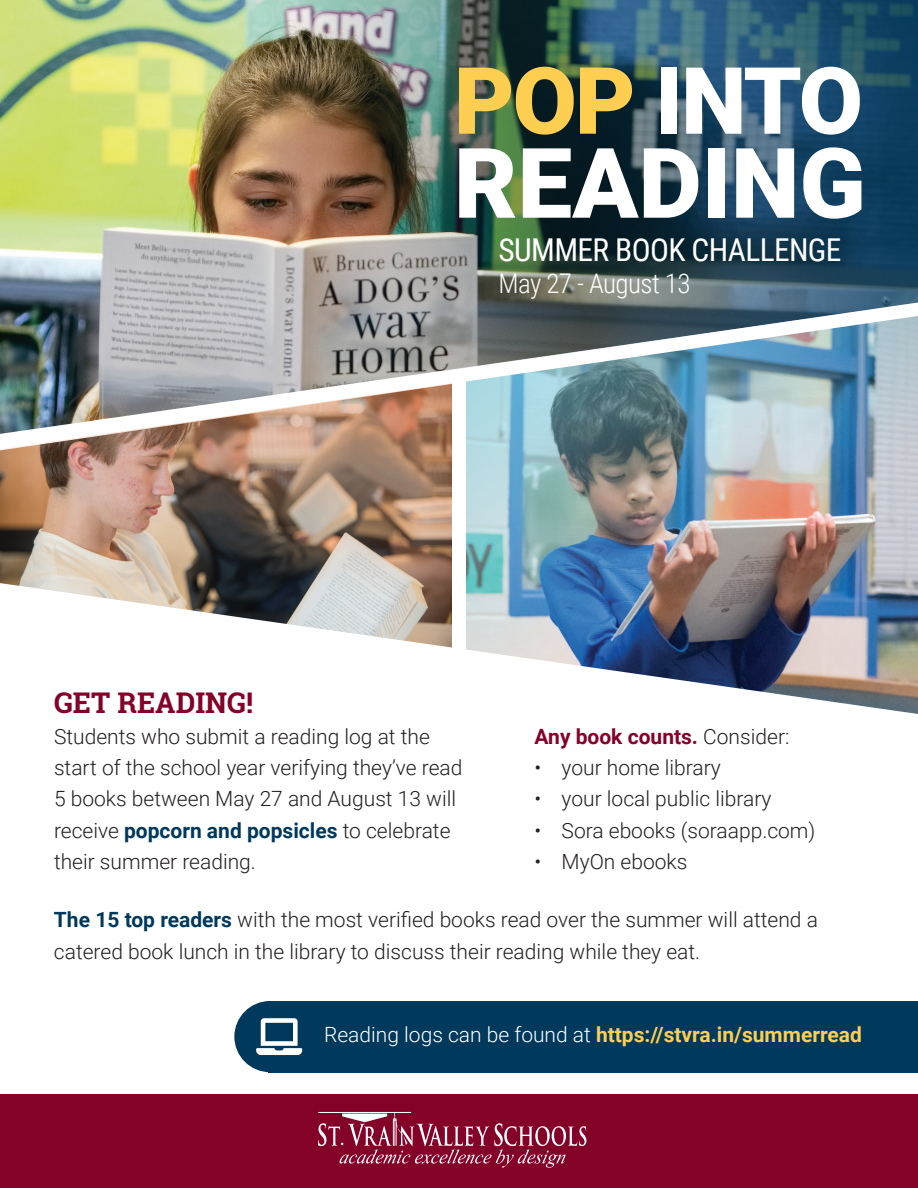
<style>
.page{position:relative;width:918px;height:1188px;background:#fff}
.page>*{position:absolute;margin:0;border:0;box-sizing:border-box;transform-origin:0 0}
.t1{font:900 97.5px "Roboto";color:#fff}
.t2{font:900 93px "Roboto";letter-spacing:-.02em;color:#fff}
.t3{font:31.5px "Roboto Condensed";letter-spacing:-.02em;color:#fff}
.t4{font:700 28.5px "Roboto Slab";color:#840128}
.t5{font:300 27px "Roboto Condensed";letter-spacing:-.02em;color:#fff}
.t6{font:300 21px/31.2px "Roboto";color:#231f20}
.t7{font:700 21px "Roboto";color:#fece51}
.t8{font:700 21px "Roboto";color:#840128}
.s1{color:#fece51}
.s2{font-weight:700;color:#00395c}
.s3{font-weight:300;color:#231f20}
.s4{font-weight:300;color:#fff}
</style>
<div class="page">
<div style="left:0;top:1094px;width:918px;height:94px;background:#840128"></div>
<hr style="left:318px;top:1112px;width:93px;height:1px;background:#fff">
<svg style="left:318px;top:1113px;width:268px;height:55px"></svg>
<img style="left:0;top:0;width:918px;height:303px">
<img style="left:459px;top:299px;width:459px;height:284px">
<img style="left:0;top:449px;width:452px;height:134px">
<div style="left:452px;top:371px;width:14px;height:362px;background:#fff"></div>
<img style="left:0;top:303px;width:918px;height:146px">
<svg style="left:0;top:583px;width:918px;height:490px"></svg>
<div style="left:269px;top:1001px;width:649px;height:71px;background:#00395c"></div>
<div style="left:234px;top:1001px;width:72px;height:71px;background:#00395c;border-radius:50%"></div>
<svg style="left:256px;top:1018px;width:46px;height:37px"></svg>
<h2 class="t2" style="left:454px;top:36px;width:410px"><span class="s1">POP</span> INTO</h2>
<h1 class="t1" style="left:454px;top:115px;width:413px">READING</h1>
<h3 class="t3" style="left:498px;top:228px;width:345px">SUMMER BOOK CHALLENGE</h3>
<p class="t5" style="left:498px;top:265px;width:194px">May 27 - August 13</p>
<h3 class="t4" style="left:54px;top:683px;width:201px">GET READING!</h3>
<p class="t6" style="left:54px;top:720px;width:410px">Students who submit a reading log at the start of the school year verifying they’ve read 5 books between May 27 and August 13 will receive <span class="s2">popcorn and popsicles</span> to celebrate their summer reading.</p>
<p class="t8" style="left:535px;top:722px;width:256px">Any book counts. <span class="s3">Consider:</span></p>
<p class="t6" style="left:535px;top:751px;width:188px">• your home library</p>
<p class="t6" style="left:535px;top:782px;width:238px">• your local public library</p>
<p class="t6" style="left:535px;top:814px;width:282px">• Sora ebooks (soraapp.com)</p>
<p class="t6" style="left:535px;top:845px;width:154px">• MyOn ebooks</p>
<p class="t6" style="left:54px;top:903px;width:766px"><span class="s2">The 15 top readers</span> with the most verified books read over the summer will attend a catered book lunch in the library to discuss their reading while they eat.</p>
<p class="t7" style="left:324px;top:1020px;width:539px"><span class="s4">Reading logs can be found at</span> https://stvra.in/summerread</p>
</div>
